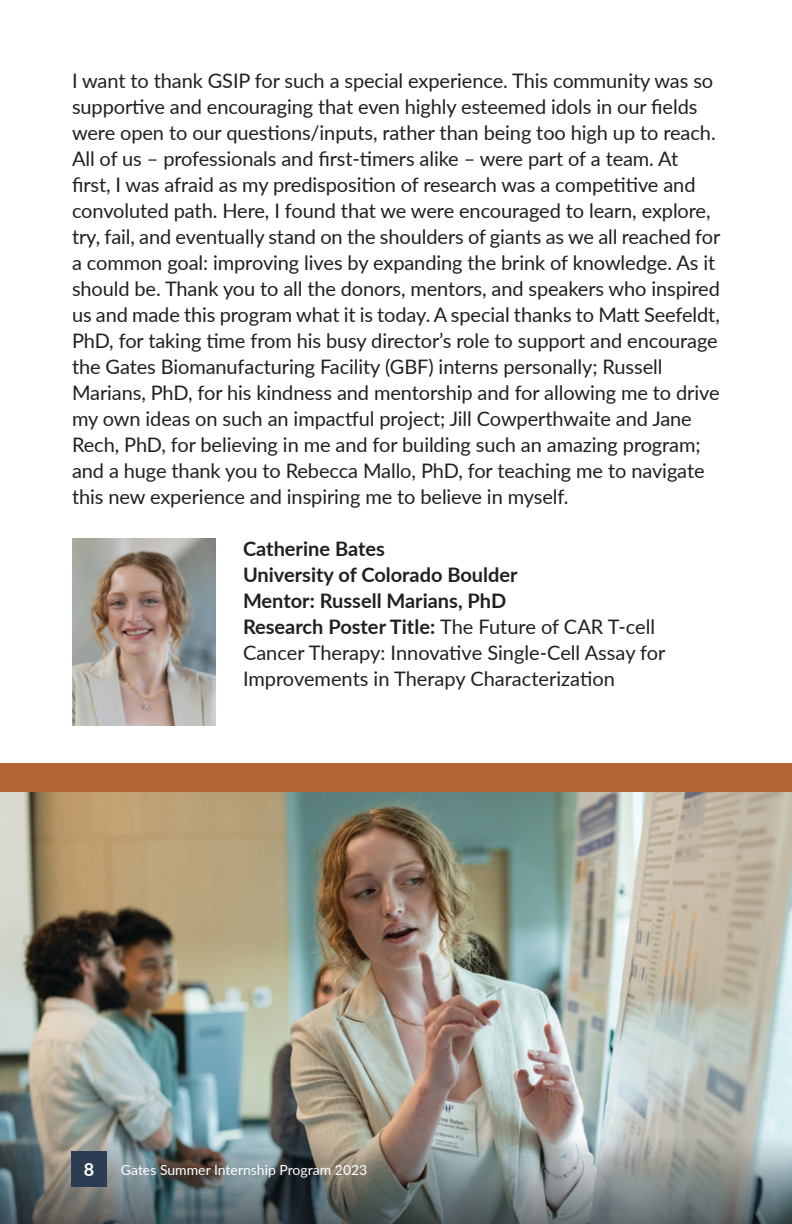
<style>
.page{position:relative;width:792px;height:1224px;background:#fff}
.page>*{position:absolute;margin:0;border:0;box-sizing:border-box;transform-origin:0 0}
.t1{font:20px/26px "Lato";letter-spacing:-.005em;color:#231f20}
.t2{font:700 20px "Lato";color:#231f20}
.t3{font:700 18px "Lato";color:#fff}
.t4{font:14px "Lato";color:#fff}
.s1{font-weight:700}
</style>
<div class="page">
<img style="left:0;top:792px;width:792px;height:196px">
<div style="left:0;top:763px;width:792px;height:29px;background:#b46535"></div>
<img style="left:0;top:988px;width:792px;height:236px">
<img style="left:72px;top:539px;width:144px;height:187px">
<div style="left:72px;top:1151px;width:35px;height:36px;background:#2c3c52"></div>
<p class="t1" style="left:72px;top:67px;width:650px">I want to thank GSIP for such a special experience. This community was so supportive and encouraging that even highly esteemed idols in our fields were open to our questions/inputs, rather than being too high up to reach.<br>All of us – professionals and first-timers alike – were part of a team. At first, I was afraid as my predisposition of research was a competitive and convoluted path. Here, I found that we were encouraged to learn, explore, try, fail, and eventually stand on the shoulders of giants as we all reached for a common goal: improving lives by expanding the brink of knowledge. As it should be. Thank you to all the donors, mentors, and speakers who inspired us and made this program what it is today. A special thanks to Matt Seefeldt, PhD, for taking time from his busy director’s role to support and encourage the Gates Biomanufacturing Facility (GBF) interns personally; Russell Marians, PhD, for his kindness and mentorship and for allowing me to drive my own ideas on such an impactful project; Jill Cowperthwaite and Jane Rech, PhD, for believing in me and for building such an amazing program; and a huge thank you to Rebecca Mallo, PhD, for teaching me to navigate this new experience and inspiring me to believe in myself.</p>
<p class="t2" style="left:243px;top:534px;width:143px">Catherine Bates</p>
<p class="t2" style="left:243px;top:560px;width:276px">University of Colorado Boulder</p>
<p class="t2" style="left:243px;top:586px;width:265px">Mentor: Russell Marians, PhD</p>
<p class="t1" style="left:243px;top:613px;width:424px"><span class="s1">Research Poster Title:</span> The Future of CAR T-cell<br>Cancer Therapy: Innovative Single-Cell Assay for<br>Improvements in Therapy Characterization</p>
<p class="t3" style="left:84px;top:1156px;width:12px">8</p>
<p class="t4" style="left:121px;top:1160px;width:248px">Gates Summer Internship Program 2023</p>
</div>
